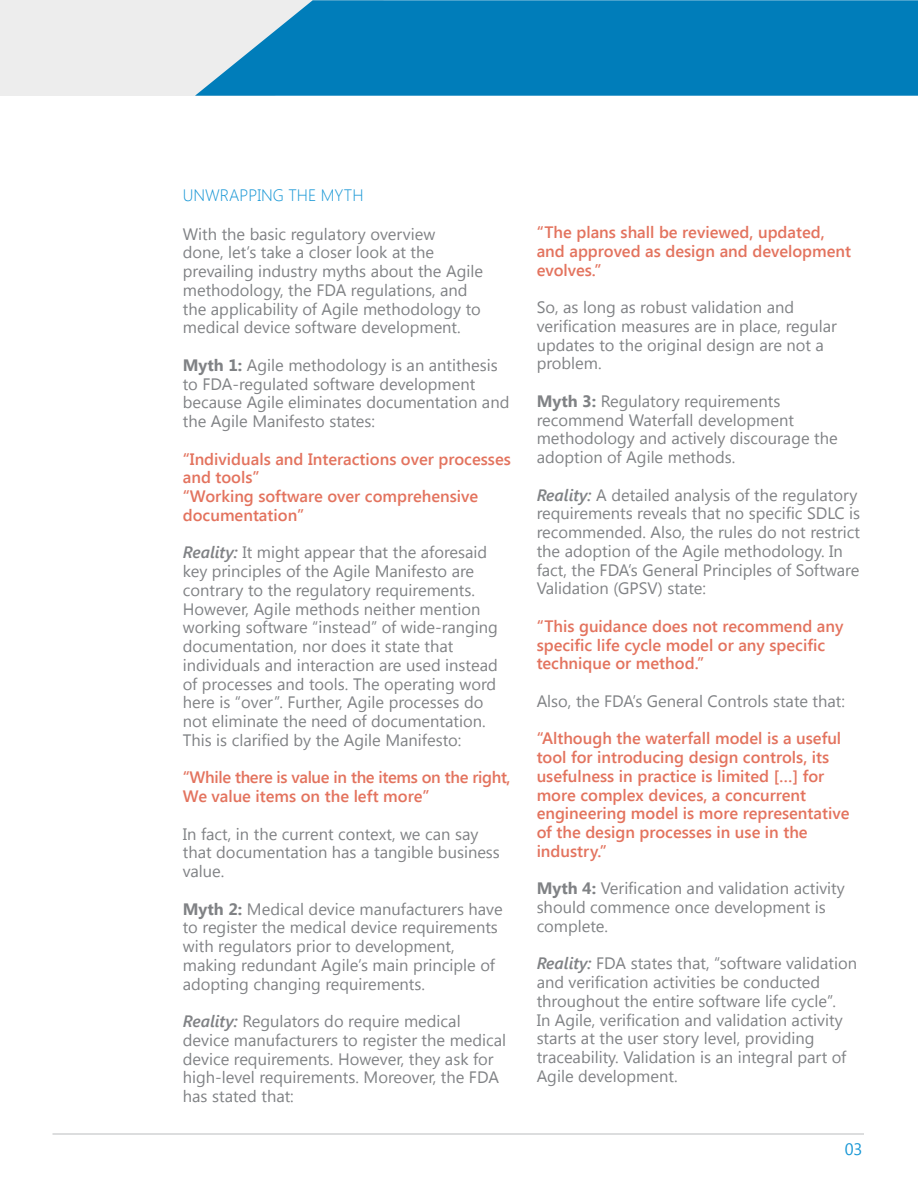
<style>
.page{position:relative;width:918px;height:1188px;background:#fff}
.page>*{position:absolute;margin:0;border:0;box-sizing:border-box;transform-origin:0 0}
.t1{font:16.5px/18.8px "Segoe UI";color:#808285}
.t2{font:600 16.5px/18.8px "Segoe UI";color:#e3735e}
.t3{font:600 16.5px "Segoe UI";letter-spacing:-.02em;color:#e3735e}
.t4{font:300 16.5px "Segoe UI";color:#1696d5}
.t5{font:16.5px "Segoe UI";color:#1696d5}
.s1{font-weight:700}
.s2{font-weight:600;font-style:italic}
</style>
<div class="page">
<hr style="left:52px;top:1133px;width:812px;height:2px;background:#d1d2d4">
<div style="left:0;top:0;width:195px;height:96px;background:#ededed"></div>
<svg style="left:195px;top:0;width:723px;height:96px;background:#1486be"></svg>
<p class="t4" style="left:183px;top:184px;width:182px">UNWRAPPING THE MYTH</p>
<p class="t1" style="left:183px;top:224px;width:302px">With the basic regulatory overview<br>done, let’s take a closer look at the prevailing industry myths about the Agile methodology, the FDA regulations, and the applicability of Agile methodology to medical device software development.</p>
<p class="t1" style="left:183px;top:355px;width:328px"><span class="s1">Myth 1:</span> Agile methodology is an antithesis to FDA-regulated software development because Agile eliminates documentation and the Agile Manifesto states:</p>
<p class="t2" style="left:183px;top:449px;width:330px">“Individuals and Interactions over processes and tools”</p>
<p class="t2" style="left:183px;top:486px;width:297px">“Working software over comprehensive documentation”</p>
<p class="t1" style="left:183px;top:542px;width:317px"><span class="s2">Reality:</span> It might appear that the aforesaid key principles of the Agile Manifesto are contrary to the regulatory requirements.<br>However, Agile methods neither mention working software “instead” of wide-ranging documentation, nor does it state that individuals and interaction are used instead of processes and tools. The operating word here is “over”. Further, Agile processes do not eliminate the need of documentation.<br>This is clarified by the Agile Manifesto:</p>
<p class="t3" style="left:183px;top:766px;width:329px">“While there is value in the items on the right,</p>
<p class="t2" style="left:183px;top:786px;width:248px">We value items on the left more”</p>
<p class="t1" style="left:183px;top:824px;width:319px">In fact, in the current context, we can say that documentation has a tangible business value.</p>
<p class="t1" style="left:183px;top:899px;width:321px"><span class="s1">Myth 2:</span> Medical device manufacturers have to register the medical device requirements with regulators prior to development, making redundant Agile’s main principle of adopting changing requirements.</p>
<p class="t1" style="left:183px;top:1011px;width:325px"><span class="s2">Reality:</span> Regulators do require medical device manufacturers to register the medical device requirements. However, they ask for high-level requirements. Moreover, the FDA has stated that:</p>
<p class="t2" style="left:537px;top:222px;width:316px">“The plans shall be reviewed, updated, and approved as design and development evolves.”</p>
<p class="t1" style="left:537px;top:297px;width:302px">So, as long as robust validation and verification measures are in place, regular updates to the original design are not a problem.</p>
<p class="t1" style="left:537px;top:391px;width:303px"><span class="s1">Myth 3:</span> Regulatory requirements recommend Waterfall development methodology and actively discourage the adoption of Agile methods.</p>
<p class="t1" style="left:537px;top:485px;width:325px"><span class="s2">Reality:</span> A detailed analysis of the regulatory requirements reveals that no specific SDLC is recommended. Also, the rules do not restrict the adoption of the Agile methodology. In fact, the FDA’s General Principles of Software Validation (GPSV) state:</p>
<p class="t2" style="left:537px;top:616px;width:308px">“This guidance does not recommend any specific life cycle model or any specific technique or method.”</p>
<p class="t1" style="left:537px;top:691px;width:310px">Also, the FDA’s General Controls state that:</p>
<p class="t2" style="left:537px;top:728px;width:314px">“Although the waterfall model is a useful tool for introducing design controls, its usefulness in practice is limited […] for more complex devices, a concurrent engineering model is more representative of the design processes in use in the industry.”</p>
<p class="t1" style="left:537px;top:878px;width:310px"><span class="s1">Myth 4:</span> Verification and validation activity should commence once development is complete.</p>
<p class="t1" style="left:537px;top:953px;width:322px"><span class="s2">Reality:</span> FDA states that, “software validation and verification activities be conducted throughout the entire software life cycle”.<br>In Agile, verification and validation activity starts at the user story level, providing traceability. Validation is an integral part of Agile development.</p>
<p class="t5" style="left:845px;top:1138px;width:19px">03</p>
</div>
